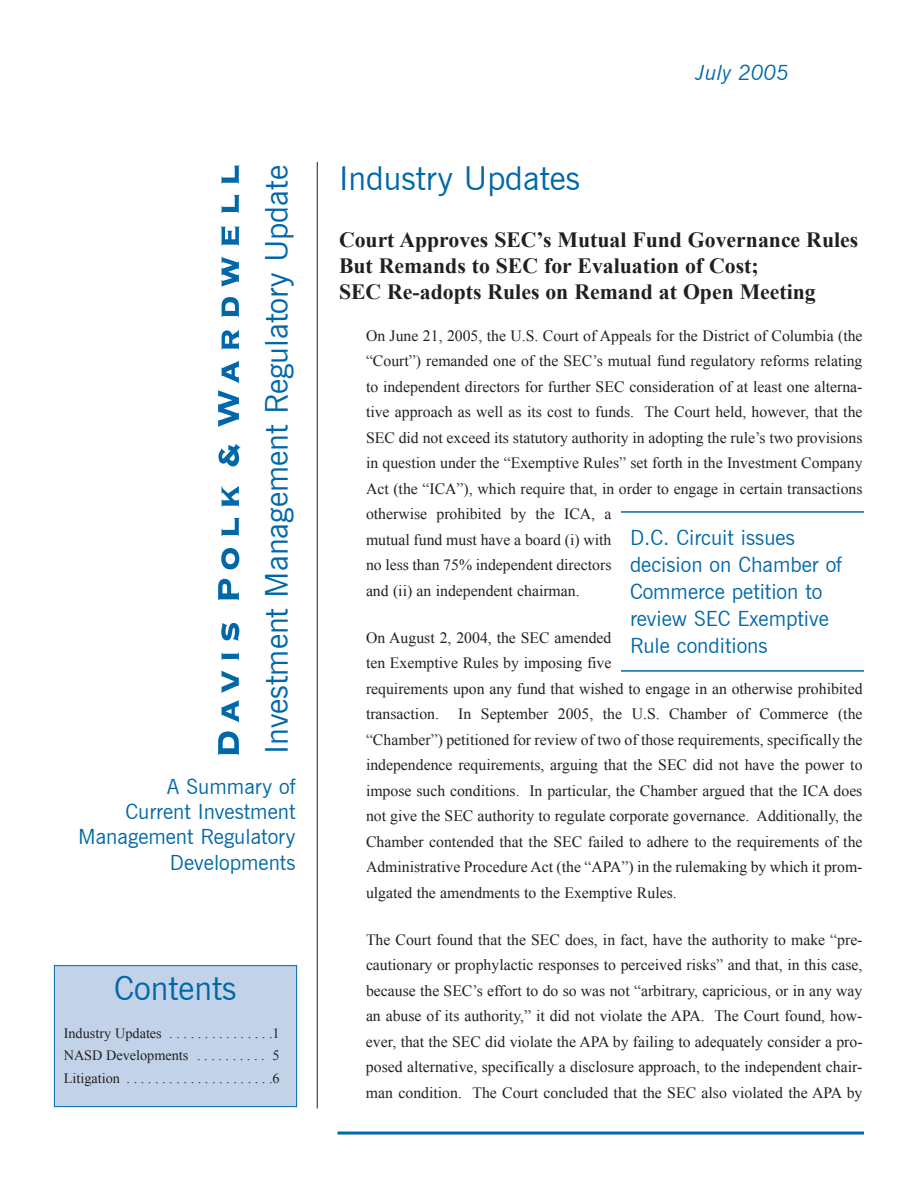
<style>
.page{position:relative;width:918px;height:1188px;background:#fff}
.page>*{position:absolute;margin:0;border:0;box-sizing:border-box;transform-origin:0 0}
.t1{font:33px "News Gothic BT";color:#0068a9}
.t2{font:31.5px "News Gothic BT";color:#0068a9}
.t3{font:700 21.75px/26.1px "Times New Roman";color:#231f20}
.t4{font:21px/27px "News Gothic BT";color:#0068a9;text-align:right}
.t5{font:italic 21px "News Gothic BT";color:#0068a9}
.t6{font:15.75px/25.5px "Times New Roman";color:#231f20}
.t7{font:14.25px/22.5px "Times New Roman";color:#231f20;text-align:justify}
</style>
<div class="page">
<svg style="left:218px;top:166px;width:23px;height:589px"></svg>
<div style="left:54px;top:966px;width:243px;height:141px;background:#c2d3e9"></div>
<div style="left:54px;top:965px;width:243px;height:142px;border:1px solid #0068a9"></div>
<hr style="left:317px;top:162px;width:1px;height:946px;background:#231f20">
<hr style="left:338px;top:1132px;width:526px;height:3px;background:#0068a9">
<hr style="left:621px;top:511px;width:243px;height:2px;background:#0068a9">
<hr style="left:621px;top:670px;width:243px;height:2px;background:#0068a9">
<h2 class="t2" style="left:258px;top:754px;width:590px;rotate:-90deg">Investment Management Regulatory Update</h2>
<h3 class="t4" style="left:78px;top:774px;width:219px;line-height:25.2px">A Summary of<br>Current Investment<br>Management Regulatory<br>Developments</h3>
<h1 class="t1" style="left:114px;top:968px;width:124px">Contents</h1>
<p class="t7" style="left:64px;top:1022px;width:218px">Industry Updates . . . . . . . . . . . . . . .1<br>NASD Developments . . . . . . . . . . 5<br>Litigation . . . . . . . . . . . . . . . . . . . . .6</p>
<h3 class="t5" style="left:696px;top:60px;width:95px">July 2005</h3>
<h1 class="t1" style="left:339px;top:158px;width:243px">Industry Updates</h1>
<h3 class="t3" style="left:339px;top:226px;width:521px">Court Approves SEC’s Mutual Fund Governance Rules<br>But Remands to SEC for Evaluation of Cost;<br>SEC Re-adopts Rules on Remand at Open Meeting</h3>
<p class="t6" style="left:366px;top:323px;width:498px">On June 21, 2005, the U.S. Court of Appeals for the District of Columbia (the “Court”) remanded one of the SEC’s mutual fund regulatory reforms relating to independent directors for further SEC consideration of at least one alterna&shy;tive approach as well as its cost to funds. The Court held, however, that the SEC did not exceed its statutory authority in adopting the rule’s two provisions in question under the “Exemptive Rules” set forth in the Investment Company Act (the “ICA”), which require that, in order to engage in certain transactions otherwise prohibited by the ICA, a<br>mutual fund must have a board (i) with<br>no less than 75% independent directors<br>and (ii) an independent chairman.</p>
<p class="t6" style="left:366px;top:625px;width:498px">On August 2, 2004, the SEC amended<br>ten Exemptive Rules by imposing five<br>requirements upon any fund that wished to engage in an otherwise prohibited transaction. In September 2005, the U.S. Chamber of Commerce (the “Chamber”) petitioned for review of two of those requirements, specifically the independence requirements, arguing that the SEC did not have the power to impose such conditions. In particular, the Chamber argued that the ICA does not give the SEC authority to regulate corporate governance. Additionally, the Chamber contended that the SEC failed to adhere to the requirements of the Administrative Procedure Act (the “APA”) in the rulemaking by which it prom&shy;ulgated the amendments to the Exemptive Rules.</p>
<p class="t6" style="left:366px;top:927px;width:498px;text-align:justify">The Court found that the SEC does, in fact, have the authority to make “pre&shy;cautionary or prophylactic responses to perceived risks” and that, in this case, because the SEC’s effort to do so was not “arbitrary, capricious, or in any way an abuse of its authority,” it did not violate the APA. The Court found, how&shy;ever, that the SEC did violate the APA by failing to adequately consider a pro&shy;posed alternative, specifically a disclosure approach, to the independent chair&shy;man condition. The Court concluded that the SEC also violated the APA by</p>
<h3 class="t4" style="left:630px;top:524px;width:214px;text-align:left">D.C. Circuit issues decision on Chamber of<br>Commerce petition to review SEC Exemptive<br>Rule conditions</h3>
</div>
